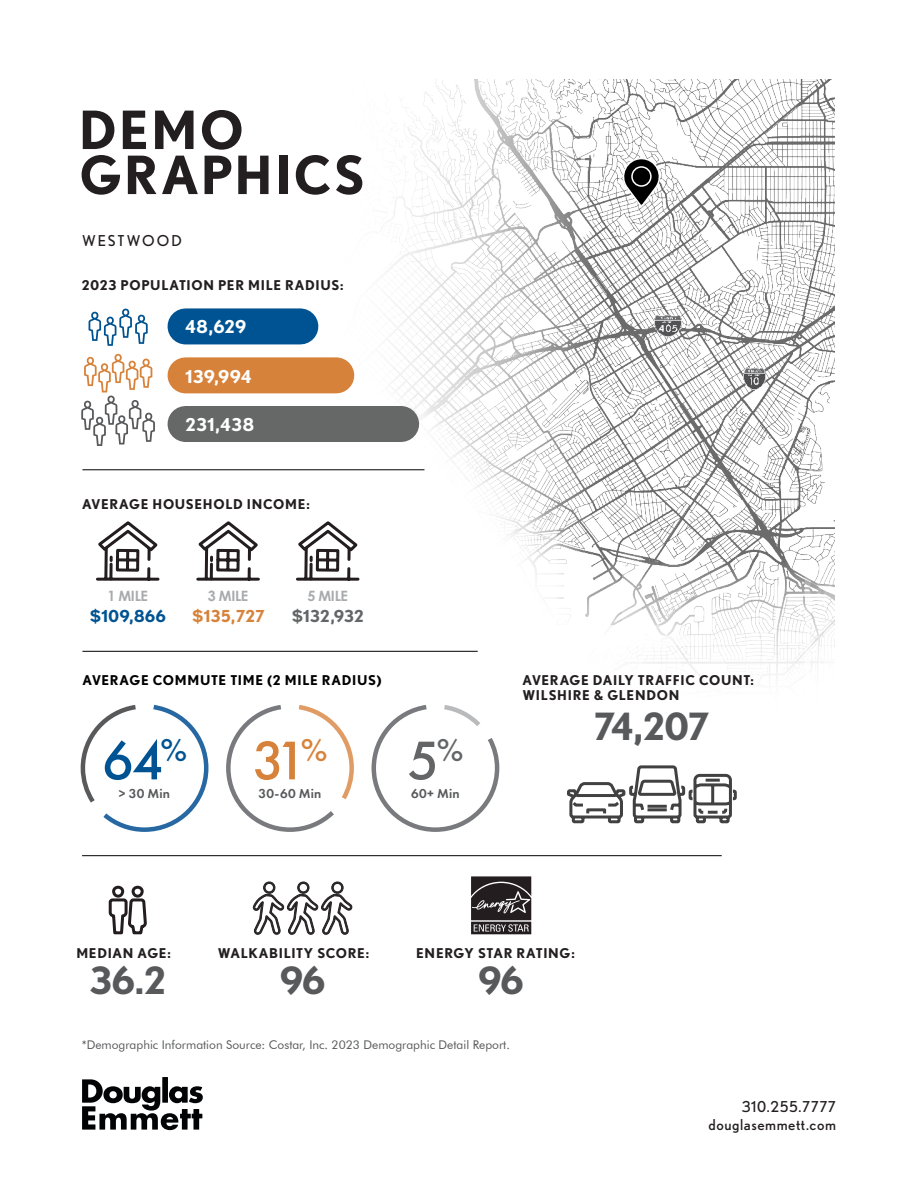
<style>
.page{position:relative;width:918px;height:1188px;background:#fff}
.page>*{position:absolute;margin:0;border:0;box-sizing:border-box;transform-origin:0 0}
.Intro_Copy{font:500 56.55px "Futura PT";color:#005392}
.Intro_Copy-2{font:500 56.55px "Futura PT";color:#d7823a}
.Intro_Copy-3{font:500 56.55px "Futura PT";color:#636567}
.t1{font:700 52.65px "Nobel";letter-spacing:.045em;color:#231f20}
.Intro_Copy-4{font:700 37.5px "Nobel";letter-spacing:-.015em;color:#58595b}
.Intro_Copy-5{font:700 17.7px "Nobel";letter-spacing:.03em;color:#fff}
.t2{font:700 16.5px "Nobel";letter-spacing:.04em;color:#005392}
.t3{font:700 16.5px "Nobel";letter-spacing:.015em;color:#d7823a}
.t4{font:700 16.5px "Nobel";letter-spacing:.01em;color:#636567}
.Intro_Copy-6{font:15px/18px "Nobel";letter-spacing:.04em;color:#231f20;text-align:right}
.Intro_Copy-7{font:15px "Nobel";letter-spacing:.13em;color:#231f20}
.t5{font:700 14.25px "Century Gothic";letter-spacing:-.02em;color:#a8aaad}
.Intro_Copy-8{font:700 13.5px "Nobel";letter-spacing:.05em;color:#231f20}
.Intro_Copy-9{font:700 13.5px "Nobel";letter-spacing:.05em;color:#000}
.Intro_Copy-10{font:600 13.5px "Futura PT";letter-spacing:.02em;color:#58595b}
.Intro_Copy-11{font:12px "Futura BT";color:#58595b}
</style>
<div class="page">
<div style="left:162px;top:1077px;width:6px;height:26px;background:#020304"></div>
<svg style="left:82px;top:1079px;width:121px;height:51px"></svg>
<img style="left:320px;top:79px;width:515px;height:594px">
<div style="left:186px;top:308px;width:114px;height:36px;background:#005392"></div>
<div style="left:186px;top:357px;width:150px;height:36px;background:#d7823a"></div>
<div style="left:186px;top:406px;width:215px;height:36px;background:#666767"></div>
<img style="left:743px;top:368px;width:22px;height:22px">
<img style="left:655px;top:314px;width:26px;height:22px">
<hr style="left:82px;top:470px;width:342px;height:1px;background:#000">
<hr style="left:82px;top:651px;width:396px;height:1px;background:#000">
<hr style="left:82px;top:855px;width:640px;height:1px;background:#000">
<svg style="left:567px;top:765px;width:170px;height:59px"></svg>
<svg style="left:80px;top:705px;width:129px;height:127px"></svg>
<svg style="left:226px;top:705px;width:128px;height:127px"></svg>
<svg style="left:371px;top:705px;width:129px;height:127px"></svg>
<svg style="left:96px;top:521px;width:64px;height:60px"></svg>
<svg style="left:196px;top:521px;width:64px;height:60px"></svg>
<svg style="left:296px;top:519px;width:65px;height:63px"></svg>
<svg style="left:81px;top:354px;width:74px;height:92px"></svg>
<svg style="left:89px;top:309px;width:59px;height:37px"></svg>
<svg style="left:471px;top:876px;width:60px;height:58px;background:#484345"></svg>
<div style="left:112px;top:886px;width:12px;height:12px;border:3px solid #231d20;border-radius:50%"></div>
<svg style="left:108px;top:897px;width:39px;height:38px"></svg>
<div style="left:132px;top:886px;width:12px;height:12px;border:3px solid #231d20;border-radius:50%"></div>
<svg style="left:252px;top:881px;width:101px;height:54px"></svg>
<svg style="left:616px;top:159px;width:49px;height:49px"></svg>
<p class="t1" style="left:79px;top:99px;width:166px">DEMO</p>
<p class="t1" style="left:79px;top:144px;width:287px">GRAPHICS</p>
<p class="Intro_Copy-7" style="left:82px;top:232px;width:101px">WESTWOOD</p>
<p class="Intro_Copy-8" style="left:82px;top:277px;width:263px">2023 POPULATION PER MILE RADIUS:</p>
<p class="Intro_Copy-5" style="left:186px;top:316px;width:62px">48,629</p>
<p class="Intro_Copy-5" style="left:186px;top:366px;width:68px">139,994</p>
<p class="Intro_Copy-5" style="left:186px;top:415px;width:70px">231,438</p>
<p class="Intro_Copy-8" style="left:82px;top:496px;width:229px">AVERAGE HOUSEHOLD INCOME:</p>
<p class="t5" style="left:108px;top:585px;width:42px">1 MILE</p>
<p class="t2" style="left:90px;top:606px;width:77px">$109,866</p>
<p class="t5" style="left:208px;top:585px;width:42px">3 MILE</p>
<p class="t3" style="left:192px;top:606px;width:74px">$135,727</p>
<p class="t5" style="left:308px;top:585px;width:42px">5 MILE</p>
<p class="t4" style="left:292px;top:606px;width:74px">$132,932</p>
<p class="Intro_Copy-9" style="left:82px;top:672px;width:301px">AVERAGE COMMUTE TIME (2 MILE RADIUS)</p>
<p class="Intro_Copy" style="left:102px;top:727px;width:87px">64<sup>%</sup></p>
<p class="Intro_Copy-10" style="left:119px;top:785px;width:53px">&gt; 30 Min</p>
<p class="Intro_Copy-2" style="left:252px;top:727px;width:77px">31<sup>%</sup></p>
<p class="Intro_Copy-10" style="left:258px;top:785px;width:65px">30-60 Min</p>
<p class="Intro_Copy-3" style="left:407px;top:727px;width:58px">5<sup>%</sup></p>
<p class="Intro_Copy-10" style="left:411px;top:785px;width:50px">60+ Min</p>
<p class="Intro_Copy-8" style="left:522px;top:672px;width:233px">AVERAGE DAILY TRAFFIC COUNT:</p>
<p class="Intro_Copy-8" style="left:522px;top:687px;width:158px">WILSHIRE &amp; GLENDON</p>
<p class="Intro_Copy-4" style="left:593px;top:705px;width:118px">74,207</p>
<p class="Intro_Copy-8" style="left:76px;top:945px;width:96px">MEDIAN AGE:</p>
<p class="Intro_Copy-8" style="left:218px;top:945px;width:153px">WALKABILITY SCORE:</p>
<p class="Intro_Copy-8" style="left:416px;top:945px;width:160px">ENERGY STAR RATING:</p>
<p class="Intro_Copy-4" style="left:90px;top:958px;width:78px">36.2</p>
<p class="Intro_Copy-4" style="left:280px;top:958px;width:46px">96</p>
<p class="Intro_Copy-4" style="left:479px;top:958px;width:46px">96</p>
<p class="Intro_Copy-11" style="left:82px;top:1037px;width:430px">*Demographic Information Source: Costar, Inc. 2023 Demographic Detail Report.</p>
<p class="Intro_Copy-6" style="left:709px;top:1097px;width:129px">310.255.7777 douglasemmett.com</p>
</div>
